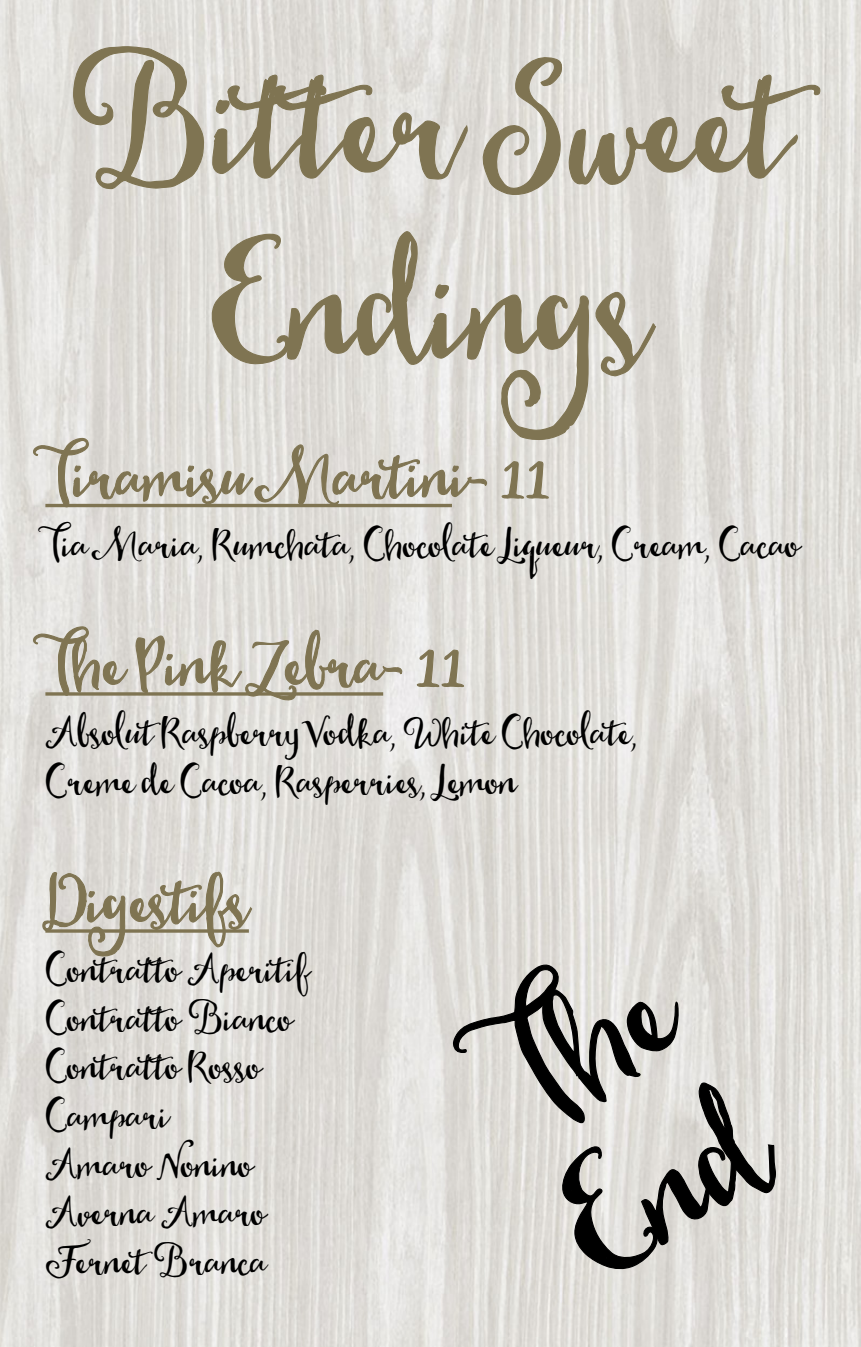
<style>
.page{position:relative;width:861px;height:1347px;background:#fff}
.page>*{position:absolute;margin:0;border:0;box-sizing:border-box;transform-origin:0 0}
.Drink_page{font:162px/184.5px "Heart And Soul";color:#7f7452;text-align:center}
.drink-chalk{font:67.5px "Heart And Soul";color:#7f7452}
.Drink_description{font:40.5px "Heart And Soul";color:#000}
</style>
<div class="page">
<img style="left:0;top:0;width:860px;height:1346px">
<hr style="left:45px;top:692px;width:338px;height:3px;background:#7f7452">
<svg style="left:33px;top:625px;width:96px;height:70px;background:#d1cec6"></svg>
<svg style="left:135px;top:610px;width:268px;height:130px;background:#d8d6cf"></svg>
<svg style="left:416px;top:649px;width:49px;height:39px;background:#d2cfc7"></svg>
<svg style="left:43px;top:859px;width:210px;height:99px;background:#d3d0c8"></svg>
<svg style="left:452px;top:932px;width:324px;height:338px;background:#dfddd8"></svg>
<svg style="left:72px;top:46px;width:132px;height:144px;background:#d8d4ce"></svg>
<svg style="left:211px;top:75px;width:257px;height:105px;background:#d8d5ce"></svg>
<svg style="left:481px;top:55px;width:81px;height:142px;background:#dad7d1"></svg>
<svg style="left:568px;top:75px;width:253px;height:110px;background:#d9d7d0"></svg>
<svg style="left:33px;top:231px;width:623px;height:317px;background:#dcdad4"></svg>
<svg style="left:438px;top:959px;width:255px;height:200px;background:#d7d5d0"></svg>
<svg style="left:537px;top:1067px;width:255px;height:218px;background:#d7d5d1"></svg>
<p class="Drink_page" style="left:67px;top:31px;width:726px">Bitter Sweet<br>Endings</p>
<p class="drink-chalk" style="left:45px;top:436px;width:503px">Tiramisu Martini- 11</p>
<p class="Drink_description" style="left:45px;top:520px;width:756px">Tia Maria, Rumchata, Chocolate Liqueur, Cream, Cacao</p>
<p class="drink-chalk" style="left:45px;top:624px;width:419px">The Pink Zebra- 11</p>
<p class="Drink_description" style="left:45px;top:708px;width:594px">Absolut Raspberry Vodka, White Chocolate,</p>
<p class="Drink_description" style="left:45px;top:756px;width:473px">Creme de Cacoa, Rasperries, Lemon</p>
<p class="drink-chalk" style="left:45px;top:861px;width:205px">Digestifs</p>
<p class="Drink_description" style="left:45px;top:945px;width:266px">Contratto Aperitif</p>
<p class="Drink_description" style="left:45px;top:993px;width:249px">Contratto Bianco</p>
<p class="Drink_description" style="left:45px;top:1042px;width:217px">Contratto Rosso</p>
<p class="Drink_description" style="left:45px;top:1091px;width:125px">Campari</p>
<p class="Drink_description" style="left:45px;top:1139px;width:209px">Amaro Nonino</p>
<p class="Drink_description" style="left:45px;top:1188px;width:222px">Averna Amaro</p>
<p class="Drink_description" style="left:45px;top:1236px;width:223px">Fernet Branca</p>
</div>
